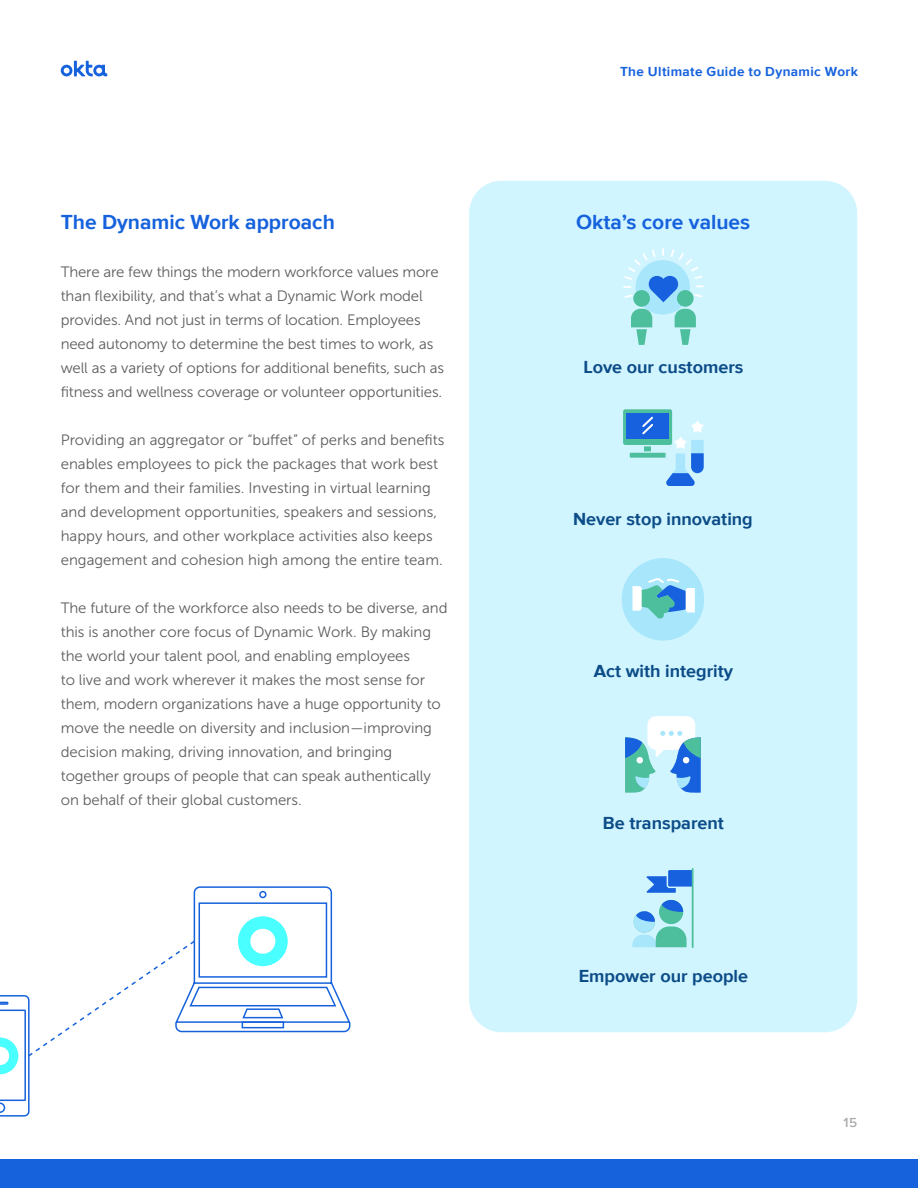
<style>
.page{position:relative;width:918px;height:1188px;background:#fff}
.page>*{position:absolute;margin:0;border:0;box-sizing:border-box;transform-origin:0 0}
.t1{font:700 21px "Proxima Nova";color:#1662dd}
.t2{font:700 18px "Proxima Nova";color:#0c4c87}
.t3{font:15px/24px "Museo Sans 300";letter-spacing:-.005em;color:#5d5d5d}
.t4{font:700 13.5px "Proxima Nova";letter-spacing:.03em;color:#1662dd}
.t5{font:600 13.5px "Proxima Nova";color:#abadac}
</style>
<div class="page">
<svg style="left:61px;top:61px;width:46px;height:15px"></svg>
<div style="left:0;top:1160px;width:918px;height:28px;background:#1662dd"></div>
<div style="left:469px;top:181px;width:388px;height:851px;background:#d1f5ff;border-radius:32px"></div>
<svg style="left:0;top:886px;width:351px;height:231px"></svg>
<svg style="left:646px;top:868px;width:48px;height:25px"></svg>
<svg style="left:632px;top:900px;width:55px;height:47px"></svg>
<hr style="left:692px;top:869px;width:2px;height:78px;background:#4dbf9c">
<div style="left:636px;top:260px;width:54px;height:55px;background:#a8e6fc;border-radius:50%"></div>
<svg style="left:633px;top:290px;width:17px;height:17px"></svg>
<svg style="left:631px;top:309px;width:21px;height:36px"></svg>
<div style="left:677px;top:290px;width:17px;height:17px;background:#4dbf9c;border-radius:50%"></div>
<svg style="left:675px;top:309px;width:21px;height:36px"></svg>
<hr style="left:629px;top:327px;width:25px;height:2px;background:#d1f5ff">
<hr style="left:673px;top:327px;width:25px;height:2px;background:#d1f5ff">
<svg style="left:623px;top:248px;width:81px;height:54px"></svg>
<svg style="left:625px;top:716px;width:76px;height:77px"></svg>
<svg style="left:623px;top:409px;width:81px;height:77px"></svg>
<div style="left:622px;top:558px;width:82px;height:83px;background:#a8e6fc;border-radius:50%"></div>
<svg style="left:632px;top:578px;width:63px;height:41px"></svg>
<h1 class="t1" style="left:61px;top:210px;width:276px">The Dynamic Work approach</h1>
<p class="t3" style="left:61px;top:260px;width:385px">There are few things the modern workforce values more than flexibility, and that’s what a Dynamic Work model provides. And not just in terms of location. Employees need autonomy to determine the best times to work, as well as a variety of options for additional benefits, such as fitness and wellness coverage or volunteer opportunities.</p>
<p class="t3" style="left:61px;top:428px;width:385px">Providing an aggregator or “buffet” of perks and benefits enables employees to pick the packages that work best for them and their families. Investing in virtual learning and development opportunities, speakers and sessions, happy hours, and other workplace activities also keeps engagement and cohesion high among the entire team.</p>
<p class="t3" style="left:61px;top:596px;width:388px">The future of the workforce also needs to be diverse, and this is another core focus of Dynamic Work. By making the world your talent pool, and enabling employees<br>to live and work wherever it makes the most sense for them, modern organizations have a huge opportunity to move the needle on diversity and inclusion—improving decision making, driving innovation, and bringing together groups of people that can speak authentically on behalf of their global customers.</p>
<p class="t4" style="left:620px;top:64px;width:239px">The Ultimate Guide to Dynamic Work</p>
<h1 class="t1" style="left:576px;top:210px;width:176px">Okta’s core values</h1>
<p class="t2" style="left:583px;top:357px;width:161px">Love our customers</p>
<p class="t2" style="left:573px;top:509px;width:181px">Never stop innovating</p>
<p class="t2" style="left:594px;top:661px;width:141px">Act with integrity</p>
<p class="t2" style="left:603px;top:813px;width:123px">Be transparent</p>
<p class="t2" style="left:579px;top:965px;width:171px">Empower our people</p>
<p class="t5" style="left:844px;top:1115px;width:15px">15</p>
</div>
